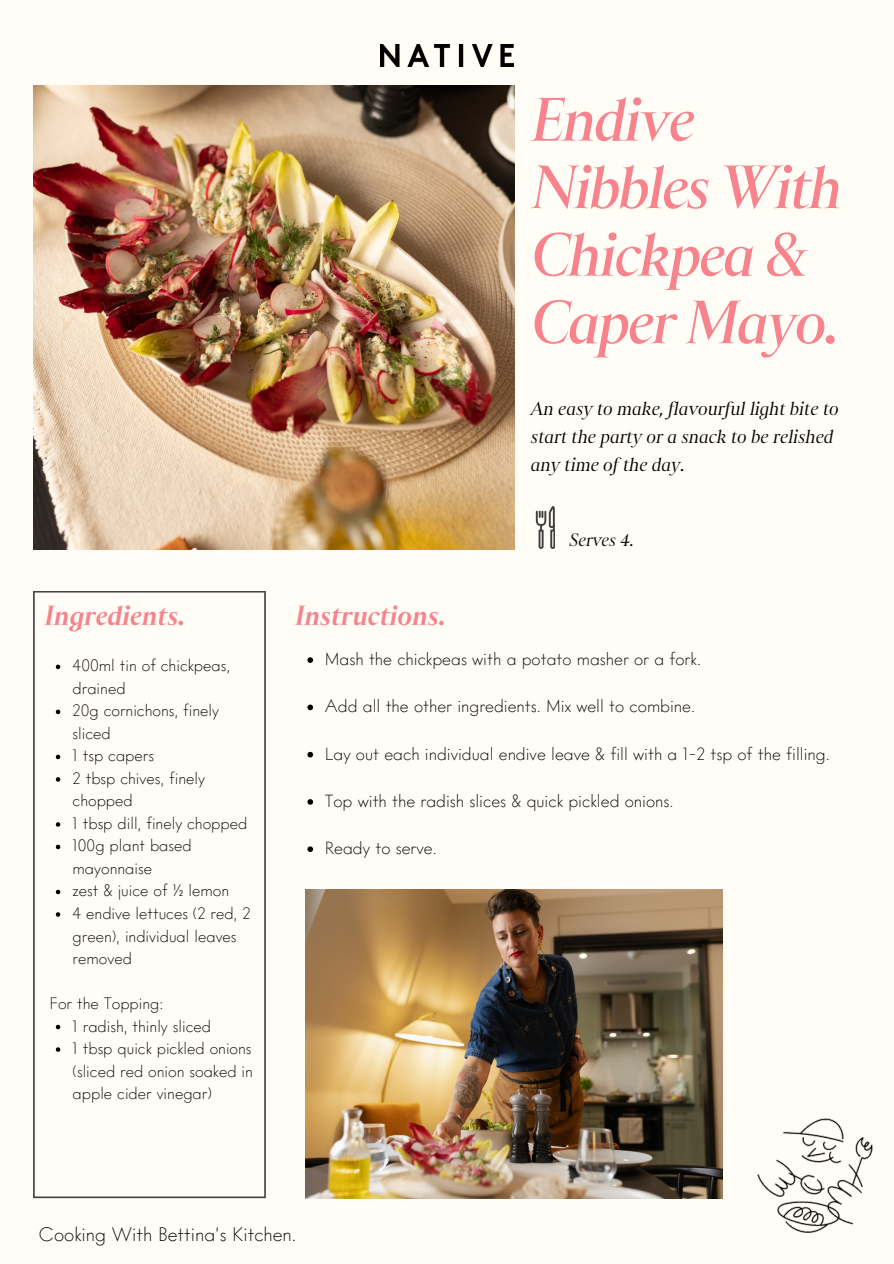
<style>
.page{position:relative;width:894px;height:1264px;background:#fff}
.page>*{position:absolute;margin:0;border:0;box-sizing:border-box;transform-origin:0 0}
.t1{font:italic 500 57px/67.5px "Sainte Colombe";letter-spacing:-.035em;color:#f7838d}
.t2{font:italic 700 25.8px "Sainte Colombe";color:#f7838d}
.t3{font:100 19.5px "Intervogue";color:#000}
.t4{font:100 17.55px "Intervogue";color:#000}
.t5{font:italic 17.55px/28.2px "Sainte Colombe Web";color:#000}
.t6{font:100 16.5px/22.5px "Intervogue";color:#000}
.t7{font:italic 16.5px "Sainte Colombe Web";color:#000}
</style>
<div class="page">
<div style="left:0;top:0;width:893px;height:1263px;background:#fffdf5"></div>
<img style="left:33px;top:86px;width:482px;height:463px">
<svg style="left:33px;top:591px;width:233px;height:607px"></svg>
<img style="left:380px;top:45px;width:133px;height:21px">
<svg style="left:535px;top:506px;width:20px;height:43px"></svg>
<img style="left:305px;top:889px;width:416px;height:308px">
<svg style="left:56px;top:664px;width:4px;height:5px"></svg>
<svg style="left:56px;top:709px;width:4px;height:5px"></svg>
<svg style="left:56px;top:754px;width:4px;height:5px"></svg>
<svg style="left:56px;top:777px;width:4px;height:4px"></svg>
<svg style="left:56px;top:822px;width:4px;height:4px"></svg>
<svg style="left:56px;top:844px;width:4px;height:5px"></svg>
<svg style="left:56px;top:889px;width:4px;height:5px"></svg>
<svg style="left:56px;top:912px;width:4px;height:4px"></svg>
<svg style="left:56px;top:1024px;width:4px;height:5px"></svg>
<svg style="left:56px;top:1047px;width:4px;height:4px"></svg>
<svg style="left:307px;top:657px;width:6px;height:6px"></svg>
<svg style="left:307px;top:704px;width:6px;height:6px"></svg>
<svg style="left:307px;top:751px;width:6px;height:6px"></svg>
<svg style="left:307px;top:799px;width:6px;height:5px"></svg>
<svg style="left:307px;top:846px;width:6px;height:6px"></svg>
<img style="left:757px;top:1118px;width:116px;height:115px">
<p class="t1" style="left:531px;top:86px;width:165px">Endive</p>
<p class="t1" style="left:531px;top:153px;width:313px">Nibbles With</p>
<p class="t1" style="left:531px;top:221px;width:309px">Chickpea &amp;<br>Caper Mayo.</p>
<p class="t5" style="left:531px;top:394px;width:309px">An easy to make, flavourful light bite to start the party or a snack to be relished any time of the day.</p>
<p class="t2" style="left:45px;top:599px;width:142px">Ingredients.</p>
<p class="t6" style="left:73px;top:654px;width:159px">400ml tin of chickpeas, drained</p>
<p class="t6" style="left:73px;top:699px;width:148px">20g cornichons, finely sliced</p>
<p class="t6" style="left:73px;top:744px;width:83px">1 tsp capers</p>
<p class="t6" style="left:73px;top:766px;width:134px">2 tbsp chives, finely chopped</p>
<p class="t6" style="left:73px;top:811px;width:176px">1 tbsp dill, finely chopped</p>
<p class="t6" style="left:73px;top:834px;width:120px">100g plant based mayonnaise</p>
<p class="t6" style="left:73px;top:879px;width:158px">zest &amp; juice of ½ lemon</p>
<p class="t6" style="left:73px;top:901px;width:179px">4 endive lettuces (2 red, 2 green), individual leaves removed</p>
<p class="t6" style="left:49px;top:991px;width:115px">For the Topping:</p>
<p class="t6" style="left:73px;top:1014px;width:140px">1 radish, thinly sliced</p>
<p class="t6" style="left:73px;top:1036px;width:182px;text-align:justify">1 tbsp quick pickled onions (sliced red onion soaked in apple cider vinegar)</p>
<p class="t2" style="left:295px;top:599px;width:152px">Instructions.</p>
<p class="t7" style="left:569px;top:529px;width:66px">Serves 4.</p>
<p class="t4" style="left:325px;top:648px;width:377px">Mash the chickpeas with a potato masher or a fork.</p>
<p class="t4" style="left:325px;top:695px;width:371px">Add all the other ingredients. Mix well to combine.</p>
<p class="t4" style="left:325px;top:742px;width:506px">Lay out each individual endive leave &amp; fill with a 1-2 tsp of the filling.</p>
<p class="t4" style="left:325px;top:789px;width:350px">Top with the radish slices &amp; quick pickled onions.</p>
<p class="t4" style="left:325px;top:837px;width:113px">Ready to serve.</p>
<p class="t3" style="left:39px;top:1221px;width:259px">Cooking With Bettina’s Kitchen.</p>
</div>
